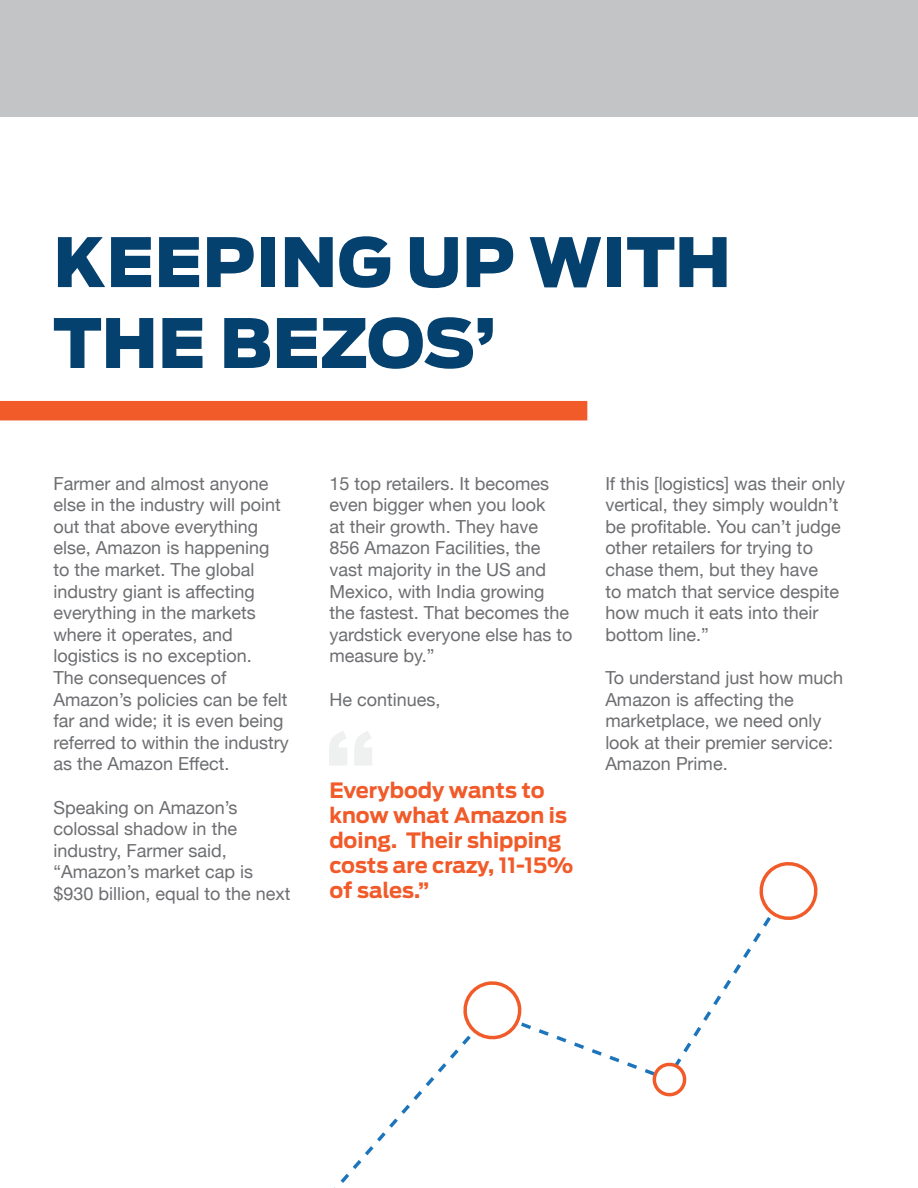
<style>
.page{position:relative;width:918px;height:1188px;background:#fff}
.page>*{position:absolute;margin:0;border:0;box-sizing:border-box;transform-origin:0 0}
.t1{font:900 67.5px/80.8px "Antenna";color:#04416f}
.t2{font:700 21px/25.2px "Antenna";color:#f15a29}
.t3{font:18px/21.6px "Helvetica Neue";color:#6d6e71}
</style>
<div class="page">
<div style="left:0;top:401px;width:587px;height:19px;background:#f15a29"></div>
<div style="left:0;top:0;width:918px;height:117px;background:#c2c4c6"></div>
<svg style="left:334px;top:862px;width:484px;height:326px"></svg>
<h1 class="t1" style="left:53px;top:222px;width:679px">KEEPING UP WITH<br>THE BEZOS’</h1>
<p class="t3" style="left:53px;top:473px;width:237px">Farmer and almost anyone else in the industry will point out that above everything else, Amazon is happening to the market. The global industry giant is affecting everything in the markets where it operates, and logistics is no exception.<br>The consequences of<br>Amazon’s policies can be felt far and wide; it is even being referred to within the industry as the Amazon Effect.</p>
<p class="t3" style="left:53px;top:797px;width:239px">Speaking on Amazon’s colossal shadow in the industry, Farmer said, “Amazon’s market cap is $930 billion, equal to the next</p>
<p class="t3" style="left:329px;top:473px;width:245px">15 top retailers. It becomes even bigger when you look<br>at their growth. They have<br>856 Amazon Facilities, the vast majority in the US and<br>Mexico, with India growing the fastest. That becomes the yardstick everyone else has to measure by.”</p>
<p class="t3" style="left:329px;top:689px;width:113px">He continues,</p>
<p class="t2" style="left:329px;top:778px;width:246px">Everybody wants to know what Amazon is doing. Their shipping costs are crazy, 11-15% of sales.”</p>
<p class="t3" style="left:605px;top:473px;width:241px">If this [logistics] was their only vertical, they simply wouldn’t be profitable. You can’t judge other retailers for trying to chase them, but they have<br>to match that service despite how much it eats into their bottom line.”</p>
<p class="t3" style="left:605px;top:668px;width:239px">To understand just how much<br>Amazon is affecting the marketplace, we need only look at their premier service:<br>Amazon Prime.</p>
</div>
